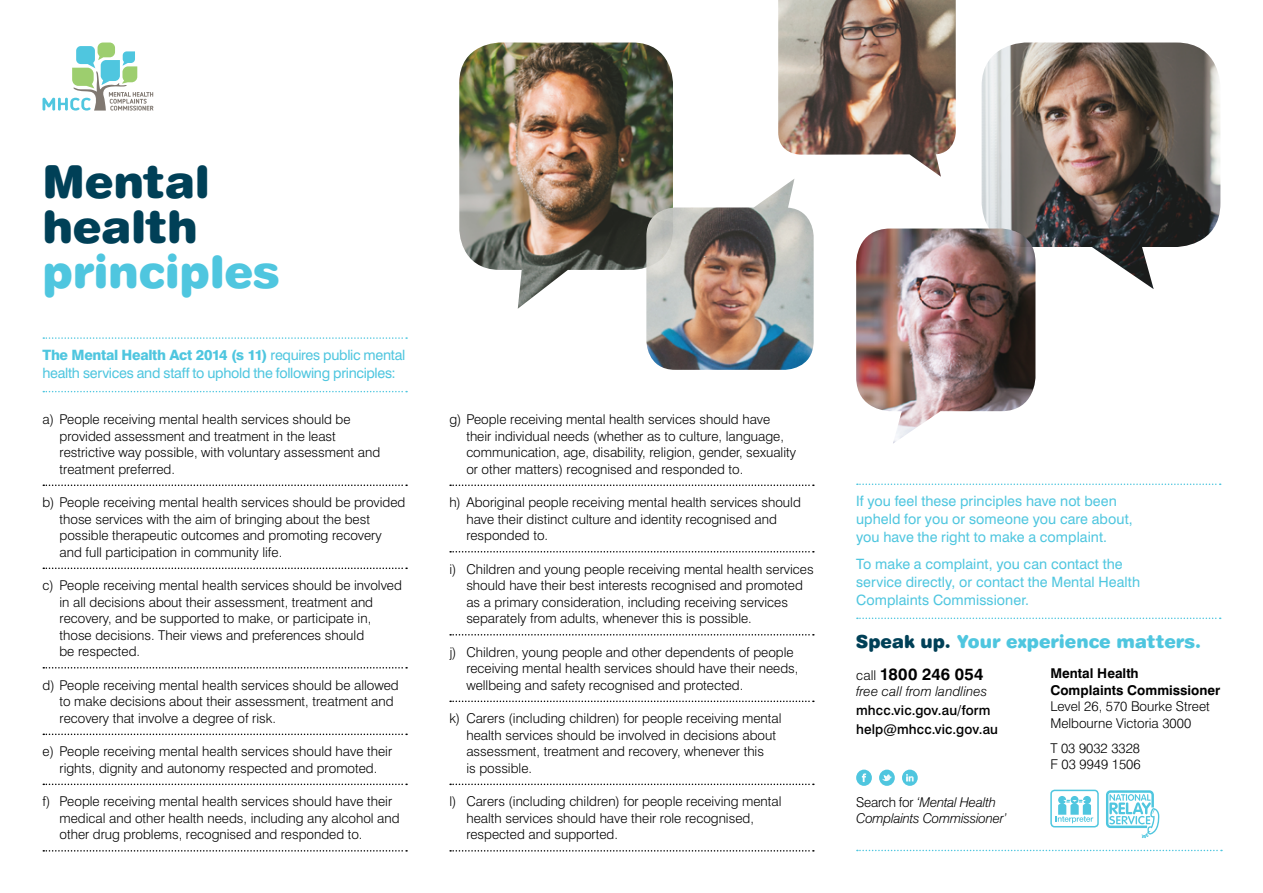
<style>
.page{position:relative;width:1263px;height:893px;background:#fff}
.page>*{position:absolute;margin:0;border:0;box-sizing:border-box;transform-origin:0 0}
.t1{font:45px/45px "Swiss 721 BT Black Rounded";letter-spacing:-.01em;color:#004057}
.t2{font:45px "Swiss 721 BT Black Rounded";letter-spacing:-.005em;color:#4fc6df}
.t3{font:18px "Swiss 721 BT Black Rounded";color:#4fc6df}
.t4{font:700 16.5px "Swiss 721 BT";letter-spacing:.015em;color:#000}
.t5{font:14.25px/18px "Swiss 721 BT";letter-spacing:.005em;color:#4fc6df}
.t6{font:14.25px/18px "Swiss 721 BT";letter-spacing:-.02em;color:#4fc6df}
.t7{font:300 13.5px/16.5px "Swiss 721 BT";color:#000}
.t8{font:italic 300 13.5px/16.5px "Swiss 721 BT";letter-spacing:-.01em;color:#000}
.t9{font:500 13.5px/18.6px "Swiss 721 BT";letter-spacing:.01em;color:#000}
.t10{font:700 13.5px/16.5px "Swiss 721 BT";color:#000}
.t11{font:italic 300 13.5px "Swiss 721 BT";letter-spacing:.01em;color:#000}
.s1{font-weight:800}
.s2{color:#004057}
.s3{font-weight:300;font-size:13.5px}
.s4{font-style:normal}
</style>
<div class="page">
<img style="left:981px;top:43px;width:239px;height:246px">
<svg style="left:43px;top:43px;width:110px;height:68px"></svg>
<svg style="left:857px;top:850px;width:365px;height:1px"></svg>
<svg style="left:1056px;top:796px;width:37px;height:27px"></svg>
<div style="left:1050px;top:790px;width:49px;height:37px;border:2px solid #4fc6df;border-radius:4px"></div>
<svg style="left:1106px;top:790px;width:53px;height:48px"></svg>
<div style="left:856px;top:770px;width:16px;height:16px;background:#4fc6df;border-radius:50%"></div>
<svg style="left:862px;top:773px;width:4px;height:9px"></svg>
<div style="left:879px;top:770px;width:16px;height:16px;background:#4fc6df;border-radius:50%"></div>
<svg style="left:882px;top:774px;width:9px;height:7px"></svg>
<svg style="left:902px;top:770px;width:16px;height:16px"></svg>
<svg style="left:906px;top:774px;width:8px;height:7px"></svg>
<svg style="left:43px;top:484px;width:364px;height:2px"></svg>
<svg style="left:43px;top:567px;width:364px;height:2px"></svg>
<svg style="left:43px;top:667px;width:364px;height:1px"></svg>
<svg style="left:43px;top:734px;width:364px;height:1px"></svg>
<svg style="left:43px;top:784px;width:364px;height:1px"></svg>
<svg style="left:43px;top:850px;width:364px;height:2px"></svg>
<svg style="left:450px;top:484px;width:364px;height:2px"></svg>
<svg style="left:450px;top:551px;width:364px;height:1px"></svg>
<svg style="left:450px;top:634px;width:364px;height:1px"></svg>
<svg style="left:450px;top:701px;width:364px;height:1px"></svg>
<svg style="left:450px;top:784px;width:364px;height:1px"></svg>
<svg style="left:450px;top:850px;width:364px;height:2px"></svg>
<svg style="left:857px;top:483px;width:364px;height:2px"></svg>
<svg style="left:857px;top:618px;width:364px;height:1px"></svg>
<svg style="left:43px;top:337px;width:364px;height:2px"></svg>
<svg style="left:43px;top:391px;width:364px;height:1px"></svg>
<img style="left:778px;top:0;width:178px;height:177px">
<img style="left:856px;top:229px;width:179px;height:215px">
<img style="left:459px;top:43px;width:214px;height:266px">
<img style="left:646px;top:179px;width:168px;height:191px">
<h1 class="t1" style="left:43px;top:159px;width:169px">Mental health</h1>
<h1 class="t2" style="left:43px;top:244px;width:239px">principles</h1>
<p class="t6" style="left:43px;top:346px;width:364px"><span class="s1">The Mental Health Act 2014 (s 11)</span> requires public mental health services and staff to uphold the following principles:</p>
<p class="t7" style="left:60px;top:411px;width:322px;text-indent:-17px">a) People receiving mental health services should be provided assessment and treatment in the least restrictive way possible, with voluntary assessment and treatment preferred.</p>
<p class="t7" style="left:60px;top:494px;width:347px;text-indent:-17px">b) People receiving mental health services should be provided those services with the aim of bringing about the best possible therapeutic outcomes and promoting recovery and full participation in community life.</p>
<p class="t7" style="left:60px;top:577px;width:344px;text-indent:-17px">c) People receiving mental health services should be involved in all decisions about their assessment, treatment and recovery, and be supported to make, or participate in, those decisions. Their views and preferences should<br>be respected.</p>
<p class="t7" style="left:60px;top:677px;width:341px;text-indent:-17px">d) People receiving mental health services should be allowed to make decisions about their assessment, treatment and recovery that involve a degree of risk.</p>
<p class="t7" style="left:43px;top:743px;width:351px;text-align:center">e) People receiving mental health services should have their rights, dignity and autonomy respected and promoted.</p>
<p class="t7" style="left:60px;top:793px;width:342px;text-indent:-17px">f) People receiving mental health services should have their medical and other health needs, including any alcohol and other drug problems, recognised and responded to.</p>
<p class="t7" style="left:466px;top:411px;width:331px;text-indent:-17px">g) People receiving mental health services should have their individual needs (whether as to culture, language, communication, age, disability, religion, gender, sexuality or other matters) recognised and responded to.</p>
<p class="t7" style="left:466px;top:494px;width:336px;text-indent:-17px">h) Aboriginal people receiving mental health services should have their distinct culture and identity recognised and responded to.</p>
<p class="t7" style="left:466px;top:561px;width:349px;text-indent:-17px">i) Children and young people receiving mental health services should have their best interests recognised and promoted as a primary consideration, including receiving services separately from adults, whenever this is possible.</p>
<p class="t7" style="left:466px;top:644px;width:334px;text-indent:-17px">j) Children, young people and other dependents of people receiving mental health services should have their needs, wellbeing and safety recognised and protected.</p>
<p class="t7" style="left:466px;top:710px;width:317px;text-indent:-17px">k) Carers (including children) for people receiving mental health services should be involved in decisions about assessment, treatment and recovery, whenever this<br>is possible.</p>
<p class="t7" style="left:466px;top:793px;width:317px;text-indent:-17px">l) Carers (including children) for people receiving mental health services should have their role recognised, respected and supported.</p>
<p class="t5" style="left:856px;top:492px;width:278px">If you feel these principles have not been upheld for you or someone you care about, you have the right to make a complaint.</p>
<p class="t5" style="left:856px;top:555px;width:285px">To make a complaint, you can contact the service directly, or contact the Mental Health<br>Complaints Commissioner.</p>
<h2 class="t3" style="left:856px;top:631px;width:346px"><span class="s2">Speak up.</span> Your experience matters.</h2>
<p class="t10" style="left:1050px;top:665px;width:172px">Mental Health<br>Complaints Commissioner</p>
<p class="t7" style="left:1050px;top:698px;width:161px">Level 26, 570 Bourke Street<br>Melbourne Victoria 3000</p>
<p class="t7" style="left:1050px;top:740px;width:92px">T 03 9032 3328<br>F 03 9949 1506</p>
<p class="t4" style="left:856px;top:664px;width:129px"><span class="s3">call</span> 1800 246 054</p>
<p class="t11" style="left:856px;top:683px;width:133px">free call from landlines</p>
<p class="t9" style="left:856px;top:701px;width:143px">mhcc.vic.gov.au/form help@mhcc.vic.gov.au</p>
<p class="t8" style="left:856px;top:793px;width:152px"><span class="s4">Search for</span> ‘Mental Health<br>Complaints Commissioner’</p>
</div>
